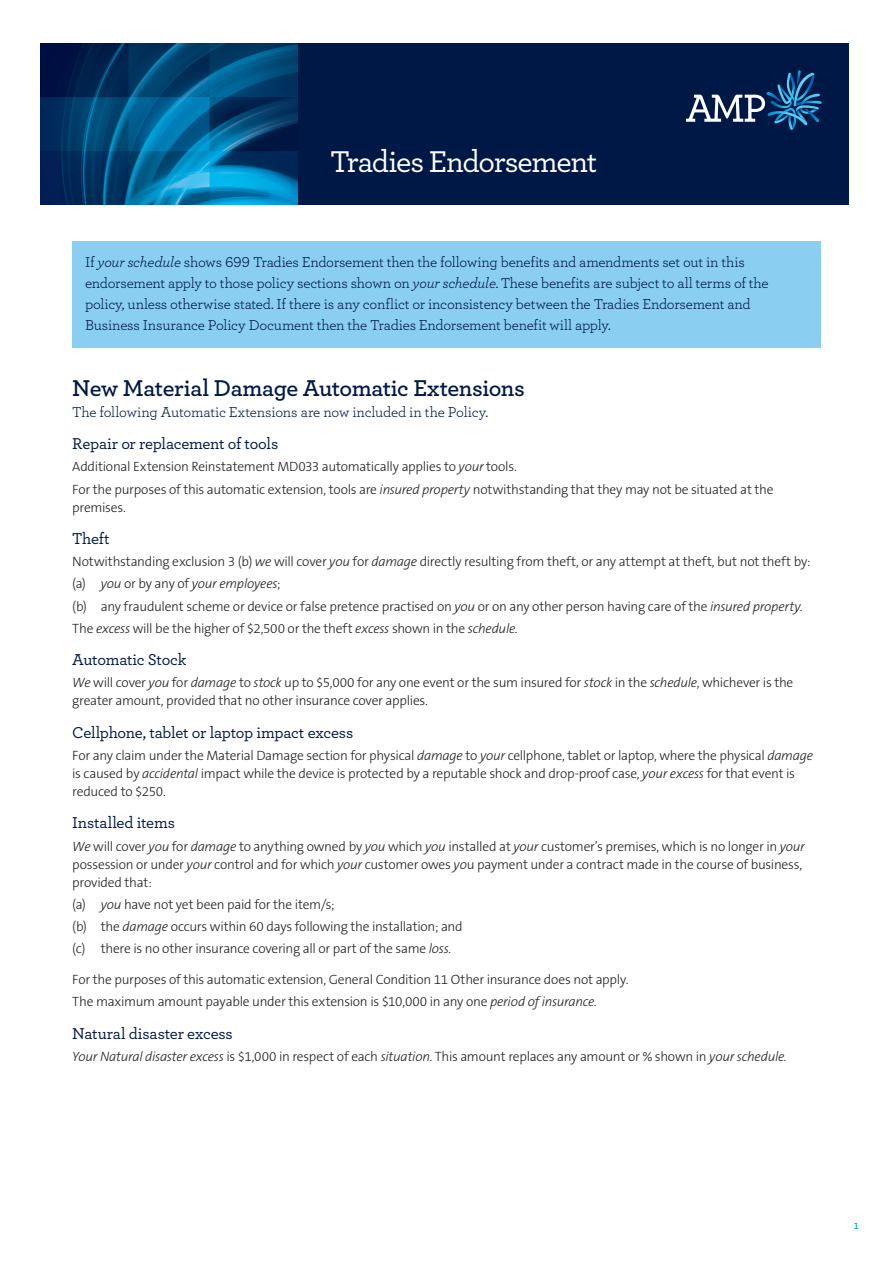
<style>
.page{position:relative;width:893px;height:1263px;background:#fff}
.page>*{position:absolute;margin:0;border:0;box-sizing:border-box;transform-origin:0 0}
.t1{font:500 31.5px "Archer";letter-spacing:-.04em;color:#fff}
.t2{font:600 24px "Archer";letter-spacing:-.02em;color:#001845}
.t3{font:500 16.5px "Archer";letter-spacing:-.015em;color:#001845}
.t4{font:15px/21px "Archer";letter-spacing:-.015em;color:#001845}
.t5{font:300 13.5px/22.2px "The Sans B3";letter-spacing:-.02em;color:#231f20}
.t6{font:600 12px "Archer";color:#00abe2}
.s1{font-style:italic}
</style>
<div class="page">
<div style="left:72px;top:242px;width:749px;height:106px;background:#8acff2"></div>
<div style="left:298px;top:43px;width:551px;height:162px;background:#001845"></div>
<svg style="left:686px;top:70px;width:136px;height:60px"></svg>
<img style="left:41px;top:43px;width:257px;height:162px">
<h1 class="t1" style="left:330px;top:139px;width:269px">Tradies Endorsement</h1>
<p class="t4" style="left:85px;top:250px;width:685px">If <span class="s1">your schedule</span> shows 699 Tradies Endorsement then the following benefits and amendments set out in this endorsement apply to those policy sections shown on <span class="s1">your schedule</span>. These benefits are subject to all terms of the policy, unless otherwise stated. If there is any conflict or inconsistency between the Tradies Endorsement and Business Insurance Policy Document then the Tradies Endorsement benefit will apply.</p>
<h2 class="t2" style="left:72px;top:370px;width:454px">New Material Damage Automatic Extensions</h2>
<p class="t4" style="left:72px;top:401px;width:417px">The following Automatic Extensions are now included in the Policy.</p>
<p class="t3" style="left:72px;top:432px;width:207px">Repair or replacement of tools</p>
<p class="t5" style="left:72px;top:456px;width:703px">Additional Extension Reinstatement MD033 automatically applies to <span class="s1">your</span> tools.<br>For the purposes of this automatic extension, tools are <span class="s1">insured property</span> notwithstanding that they may not be situated at the</p>
<p class="t5" style="left:72px;top:496px;width:55px">premises.</p>
<p class="t3" style="left:72px;top:527px;width:39px">Theft</p>
<p class="t5" style="left:72px;top:551px;width:740px">Notwithstanding exclusion 3 (b) <span class="s1">we</span> will cover <span class="s1">you</span> for <span class="s1">damage</span> directly resulting from theft, or any attempt at theft, but not theft by: (a) <span class="s1">you</span> or by any of <span class="s1">your employees</span>;<br>(b) any fraudulent scheme or device or false pretence practised on <span class="s1">you</span> or on any other person having care of the <span class="s1">insured property</span>.<br>The <span class="s1">excess</span> will be the higher of $2,500 or the theft <span class="s1">excess</span> shown in the <span class="s1">schedule.</span></p>
<p class="t3" style="left:72px;top:648px;width:116px">Automatic Stock</p>
<p class="t5" style="left:72px;top:674px;width:723px;line-height:18px"><span class="s1">We</span> will cover <span class="s1">you</span> for <span class="s1">damage</span> to <span class="s1">stock</span> up to $5,000 for any one event or the sum insured for <span class="s1">stock</span> in the <span class="s1">schedule</span>, whichever is the greater amount, provided that no other insurance cover applies.</p>
<p class="t3" style="left:72px;top:720px;width:282px">Cellphone, tablet or laptop impact excess</p>
<p class="t5" style="left:72px;top:747px;width:742px;line-height:18px">For any claim under the Material Damage section for physical <span class="s1">damage</span> to <span class="s1">your</span> cellphone, tablet or laptop, where the physical <span class="s1">damage </span>is caused by <span class="s1">accidental</span> impact while the device is protected by a reputable shock and drop-proof case, <span class="s1">your excess</span> for that event is reduced to $250.</p>
<p class="t3" style="left:72px;top:811px;width:104px">Installed items</p>
<p class="t5" style="left:72px;top:837px;width:734px;line-height:18px"><span class="s1">We</span> will cover <span class="s1">you</span> for <span class="s1">damage</span> to anything owned by <span class="s1">you</span> which <span class="s1">you</span> installed at <span class="s1">your</span> customer’s premises, which is no longer in <span class="s1">your </span>possession or under <span class="s1">your</span> control and for which <span class="s1">your</span> customer owes <span class="s1">yo</span>u payment under a contract made in the course of business, provided that:</p>
<p class="t5" style="left:72px;top:893px;width:392px">(a) <span class="s1">you</span> have not yet been paid for the item/s;<br>(b) the <span class="s1">damage</span> occurs within 60 days following the installation; and (c) there is no other insurance covering all or part of the same <span class="s1">loss.</span></p>
<p class="t5" style="left:72px;top:969px;width:558px">For the purposes of this automatic extension, General Condition 11 Other insurance does not apply.<br>The maximum amount payable under this extension is $10,000 in any one <span class="s1">period of insurance</span>.</p>
<p class="t3" style="left:72px;top:1021px;width:162px">Natural disaster excess</p>
<p class="t5" style="left:72px;top:1045px;width:716px"><span class="s1">Your Natural disaster excess</span> is $1,000 in respect of each <span class="s1">situation</span>. This amount replaces any amount or % shown in <span class="s1">your schedule.</span></p>
<p class="t6" style="left:854px;top:1216px;width:7px">1</p>
</div>
